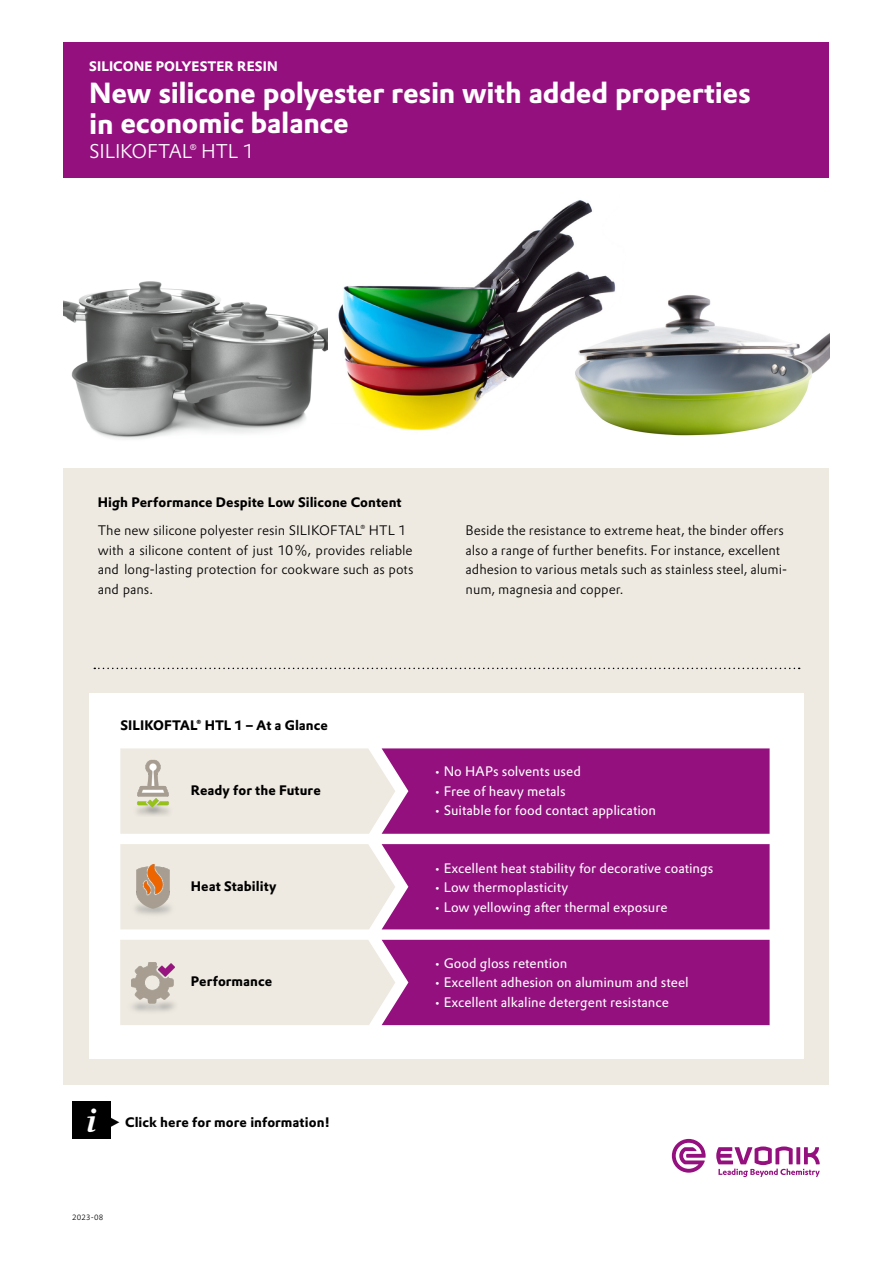
<style>
.page{position:relative;width:893px;height:1263px;background:#fff}
.page>*{position:absolute;margin:0;border:0;box-sizing:border-box;transform-origin:0 0}
.t1{font:700 28.5px/30px "Evonik Prokyon";letter-spacing:-.01em;color:#fff}
.t2{font:300 19.5px "Evonik Prokyon";letter-spacing:-.015em;color:#fff}
.t3{font:300 13.5px/19.5px "Evonik Prokyon";color:#000}
.t4{font:13.5px "Evonik Prokyon";color:#fff}
.t5{font:700 13.5px "Evonik Prokyon";letter-spacing:.005em;color:#000}
.t6{font:700 13.5px "Evonik Prokyon";letter-spacing:.01em;color:#fff}
.t7{font:300 7.5px "Evonik Prokyon";letter-spacing:.015em;color:#000}
.s1{font-weight:700}
.s2{font-family:"Evonik Antares";font-weight:500;font-style:italic;font-size:33px;color:#fff}
.s3{font-size:21.45px}
.s4{font-size:12px}
</style>
<div class="page">
<svg style="left:716px;top:1146px;width:104px;height:31px"></svg>
<svg style="left:672px;top:1139px;width:34px;height:34px"></svg>
<div style="left:64px;top:468px;width:765px;height:616px;background:#eeeae1"></div>
<img style="left:658px;top:295px;width:171px;height:141px">
<div style="left:89px;top:693px;width:715px;height:366px;background:#fff"></div>
<svg style="left:120px;top:748px;width:650px;height:86px;background:#b764a5"></svg>
<svg style="left:120px;top:844px;width:650px;height:85px;background:#b764a5"></svg>
<svg style="left:120px;top:940px;width:650px;height:85px;background:#b764a5"></svg>
<img style="left:122px;top:754px;width:63px;height:63px">
<img style="left:122px;top:856px;width:62px;height:63px">
<img style="left:122px;top:952px;width:62px;height:63px">
<div style="left:64px;top:43px;width:765px;height:135px;background:#94107f"></div>
<img style="left:327px;top:200px;width:331px;height:234px">
<img style="left:64px;top:281px;width:263px;height:158px">
<div style="left:72px;top:1101px;width:39px;height:38px;background:#000"></div>
<svg style="left:94px;top:668px;width:706px;height:1px"></svg>
<p class="t6" style="left:89px;top:56px;width:190px">SILICONE POLYESTER RESIN</p>
<h1 class="t1" style="left:89px;top:75px;width:663px">New silicone polyester resin with added properties in economic balance</h1>
<h2 class="t2" style="left:89px;top:136px;width:167px">SILIKOFTAL<sup>®</sup> HTL 1</h2>
<p class="t3" style="left:98px;top:487px;width:310px;line-height:28px"><span class="s1">High Performance Despite Low Silicone Content<br></span>The new silicone polyester resin SILIKOFTAL<sup>®</sup> HTL 1</p>
<p class="t3" style="left:98px;top:539px;width:317px;text-align:justify">with a silicone content of just 10%, provides reliable and long-lasting protection for cookware such as pots and pans.</p>
<p class="t3" style="left:466px;top:520px;width:323px">Beside the resistance to extreme heat, the binder offers also a range of further benefits. For instance, excellent adhesion to various metals such as stainless steel, alumi&shy;num, magnesia and copper.</p>
<p class="t5" style="left:120px;top:714px;width:209px">SILIKOFTAL<sup>®</sup> HTL 1 – At a Glance</p>
<p class="t5" style="left:191px;top:779px;width:131px">Ready for the Future</p>
<p class="t5" style="left:191px;top:875px;width:87px">Heat Stability</p>
<p class="t5" style="left:191px;top:970px;width:83px">Performance</p>
<p class="t5" style="left:87px;top:1111px;width:245px"><span class="s2">i</span> <span class="s3">▸</span> Click here for more information!</p>
<p class="t7" style="left:72px;top:1212px;width:33px">2023-08</p>
<p class="t4" style="left:434px;top:761px;width:149px"><span class="s4">•</span> No HAPs solvents used</p>
<p class="t4" style="left:434px;top:780px;width:133px"><span class="s4">•</span> Free of heavy metals</p>
<p class="t4" style="left:434px;top:800px;width:224px"><span class="s4">•</span> Suitable for food contact application</p>
<p class="t4" style="left:434px;top:858px;width:281px"><span class="s4">•</span> Excellent heat stability for decorative coatings</p>
<p class="t4" style="left:434px;top:877px;width:136px"><span class="s4">•</span> Low thermoplasticity</p>
<p class="t4" style="left:434px;top:897px;width:235px"><span class="s4">•</span> Low yellowing after thermal exposure</p>
<p class="t4" style="left:434px;top:952px;width:135px"><span class="s4">•</span> Good gloss retention</p>
<p class="t4" style="left:434px;top:972px;width:257px"><span class="s4">•</span> Excellent adhesion on aluminum and steel</p>
<p class="t4" style="left:434px;top:991px;width:236px"><span class="s4">•</span> Excellent alkaline detergent resistance</p>
</div>
